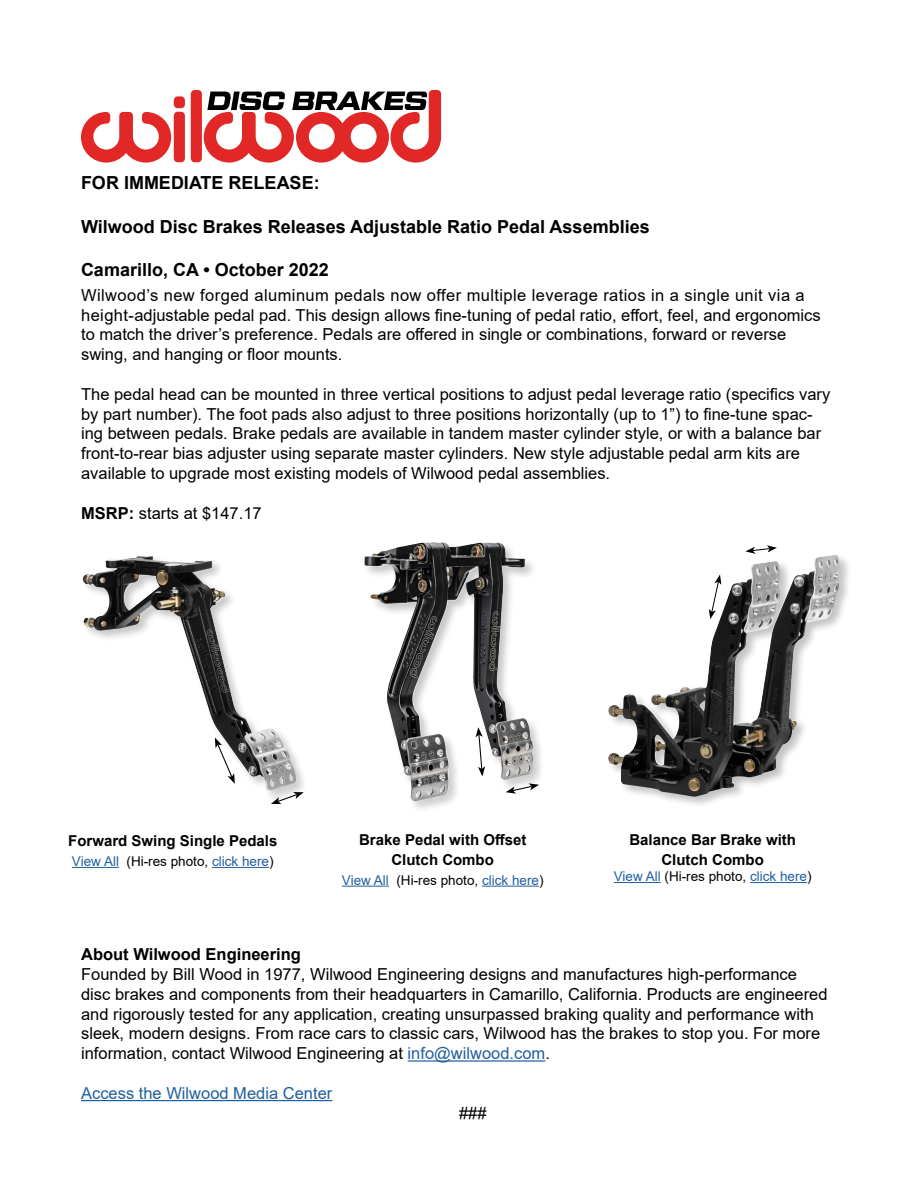
<style>
.page{position:relative;width:918px;height:1188px;background:#fff}
.page>*{position:absolute;margin:0;border:0;box-sizing:border-box;transform-origin:0 0}
.t1{font:700 18px "Arial";color:#000}
.t2{font:16.5px/19.8px "Arial";color:#000}
.t3{font:16.5px "Arial";color:#215e9e}
.t4{font:700 16.5px "Arial";color:#000}
.t5{font:700 15px/19.8px "Arial";color:#000;text-align:center}
.t6{font:13.5px "Arial";color:#215e9e}
.s1{font-weight:700}
.s2{color:#000}
.s3{color:#215e9e}
</style>
<div class="page">
<hr style="left:72px;top:867px;width:47px;height:1px;background:#215e9e">
<hr style="left:212px;top:867px;width:57px;height:1px;background:#215e9e">
<hr style="left:342px;top:886px;width:47px;height:1px;background:#215e9e">
<hr style="left:482px;top:886px;width:57px;height:1px;background:#215e9e">
<hr style="left:614px;top:882px;width:47px;height:1px;background:#215e9e">
<hr style="left:750px;top:882px;width:57px;height:1px;background:#215e9e">
<hr style="left:408px;top:1060px;width:137px;height:2px;background:#215e9e">
<hr style="left:81px;top:1100px;width:251px;height:1px;background:#215e9e">
<div style="left:607px;top:553px;width:245px;height:256px;background:#000;opacity:.24"></div>
<img style="left:607px;top:557px;width:210px;height:240px">
<svg style="left:709px;top:574px;width:12px;height:45px"></svg>
<svg style="left:745px;top:545px;width:32px;height:9px"></svg>
<div style="left:364px;top:541px;width:182px;height:272px;background:#000;opacity:.22"></div>
<img style="left:364px;top:542px;width:68px;height:114px">
<img style="left:82px;top:556px;width:215px;height:236px">
<svg style="left:476px;top:727px;width:9px;height:49px"></svg>
<svg style="left:506px;top:783px;width:33px;height:11px"></svg>
<svg style="left:215px;top:738px;width:20px;height:46px"></svg>
<svg style="left:271px;top:792px;width:33px;height:12px"></svg>
<div style="left:174px;top:96px;width:11px;height:12px;background:#e12827;border-radius:4px"></div>
<div style="left:174px;top:112px;width:11px;height:50px;background:#e12827;border-radius:4px"></div>
<div style="left:191px;top:90px;width:11px;height:72px;background:#e12827;border-radius:4px"></div>
<svg style="left:81px;top:112px;width:90px;height:51px"></svg>
<svg style="left:204px;top:90px;width:237px;height:73px"></svg>
<p class="t1" style="left:81px;top:170px;width:240px">FOR IMMEDIATE RELEASE:</p>
<p class="t1" style="left:81px;top:214px;width:570px">Wilwood Disc Brakes Releases Adjustable Ratio Pedal Assemblies</p>
<p class="t1" style="left:81px;top:257px;width:249px">Camarillo, CA • October 2022</p>
<p class="t2" style="left:81px;top:285px;width:741px">Wilwood’s new forged aluminum pedals now offer multiple leverage ratios in a single unit via a height-adjustable pedal pad. This design allows fine-tuning of pedal ratio, effort, feel, and ergonomics to match the driver’s preference. Pedals are offered in single or combinations, forward or reverse swing, and hanging or floor mounts.</p>
<p class="t2" style="left:81px;top:384px;width:751px">The pedal head can be mounted in three vertical positions to adjust pedal leverage ratio (specifics vary by part number). The foot pads also adjust to three positions horizontally (up to 1”) to fine-tune spac&shy;ing between pedals. Brake pedals are available in tandem master cylinder style, or with a balance bar front-to-rear bias adjuster using separate master cylinders. New style adjustable pedal arm kits are available to upgrade most existing models of Wilwood pedal assemblies.</p>
<p class="t2" style="left:81px;top:503px;width:182px"><span class="s1">MSRP:</span> starts at $147.17</p>
<p class="t5" style="left:68px;top:831px;width:211px">Forward Swing Single Pedals</p>
<p class="t6" style="left:72px;top:852px;width:203px">View All <span class="s2">(Hi-res photo,</span> click here<span class="s2">)</span></p>
<p class="t5" style="left:359px;top:830px;width:169px">Brake Pedal with Offset<br>Clutch Combo</p>
<p class="t6" style="left:342px;top:871px;width:203px">View All <span class="s2">(Hi-res photo,</span> click here<span class="s2">)</span></p>
<p class="t5" style="left:629px;top:830px;width:168px">Balance Bar Brake with<br>Clutch Combo</p>
<p class="t6" style="left:614px;top:867px;width:199px">View All <span class="s2">(Hi-res photo,</span> click here<span class="s2">)</span></p>
<p class="t4" style="left:81px;top:943px;width:221px">About Wilwood Engineering</p>
<p class="t2" style="left:81px;top:964px;width:748px">Founded by Bill Wood in 1977, Wilwood Engineering designs and manufactures high-performance disc brakes and components from their headquarters in Camarillo, California. Products are engineered and rigorously tested for any application, creating unsurpassed braking quality and performance with sleek, modern designs. From race cars to classic cars, Wilwood has the brakes to stop you. For more information, contact Wilwood Engineering at <span class="s3">info@wilwood.com</span>.</p>
<p class="t3" style="left:81px;top:1082px;width:253px">Access the Wilwood Media Center</p>
<p class="t2" style="left:459px;top:1103px;width:29px">###</p>
</div>
